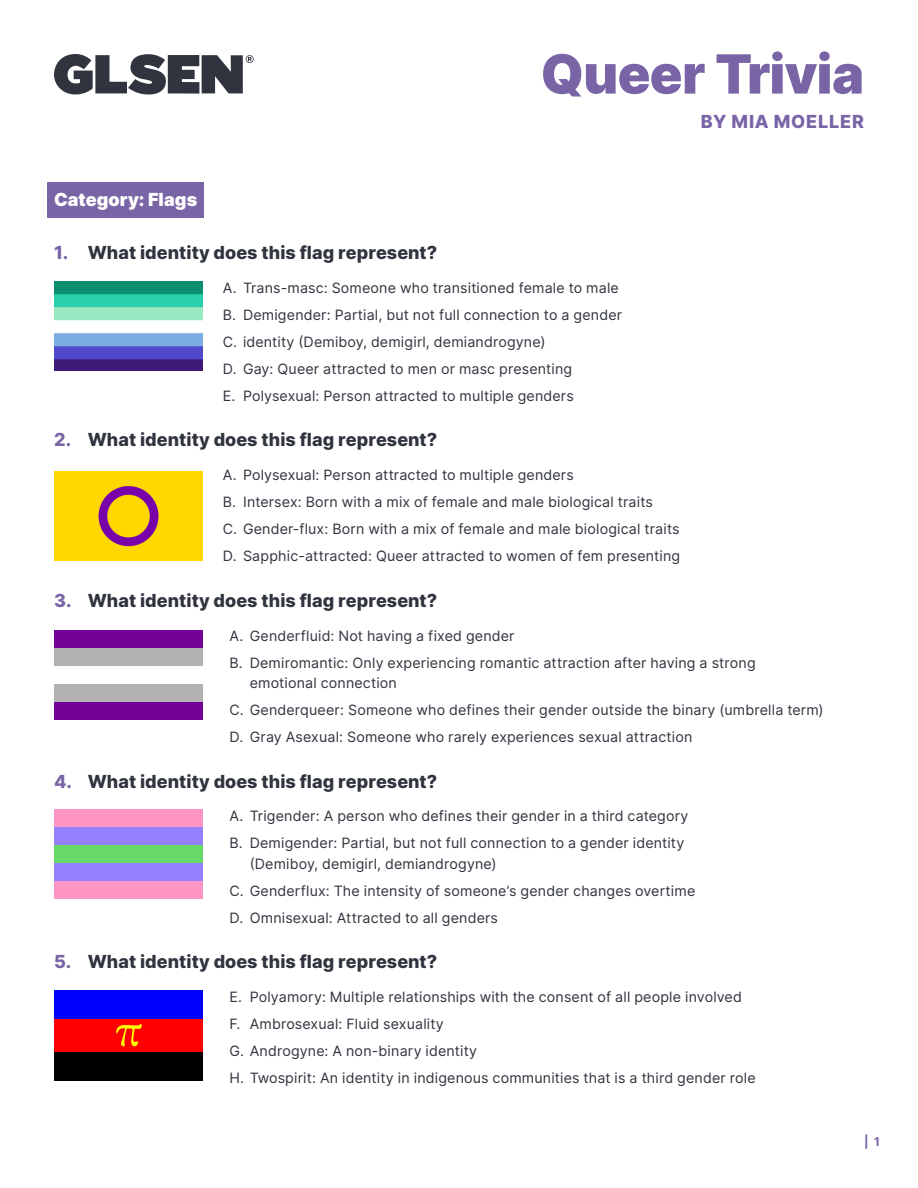
<style>
.page{position:relative;width:918px;height:1188px;background:#fff}
.page>*{position:absolute;margin:0;border:0;box-sizing:border-box;transform-origin:0 0}
.Level_2{font:900 54px "Inter";letter-spacing:-.015em;color:#7964a6}
.Level_2-2{font:800 18px "Inter";letter-spacing:.005em;color:#30343e}
.Level_1{font:900 18px "Inter";letter-spacing:.005em;color:#fff}
.Level_2-3{font:800 18px "Inter";letter-spacing:.045em;color:#7964a6}
.t1{font:14.25px/20.2px "Inter";letter-spacing:.01em;color:#30343e}
.Page_Number{font:700 12px "Inter";color:#7964a6}
.s1{color:#7964a6}
</style>
<div class="page">
<div style="left:47px;top:182px;width:157px;height:36px;background:#7964a6"></div>
<img style="left:54px;top:281px;width:148px;height:90px">
<img style="left:54px;top:471px;width:148px;height:90px">
<div style="left:54px;top:631px;width:148px;height:89px;background:#740195"></div>
<div style="left:54px;top:649px;width:148px;height:53px;background:#b2b2b2"></div>
<div style="left:54px;top:666px;width:148px;height:18px;background:#fff"></div>
<div style="left:54px;top:810px;width:148px;height:89px;background:#ff95c5"></div>
<div style="left:54px;top:827px;width:148px;height:54px;background:#9580ff"></div>
<div style="left:54px;top:845px;width:148px;height:18px;background:#67d967"></div>
<div style="left:54px;top:991px;width:148px;height:28px;background:#00f"></div>
<div style="left:54px;top:1019px;width:148px;height:34px;background:#f00"></div>
<div style="left:54px;top:1053px;width:148px;height:28px;background:#000"></div>
<svg style="left:116px;top:1024px;width:26px;height:22px"></svg>
<svg style="left:54px;top:54px;width:200px;height:41px"></svg>
<p class="Level_2" style="left:541px;top:34px;width:325px">Queer Trivia</p>
<p class="Level_2-3" style="left:701px;top:108px;width:165px">BY MIA MOELLER</p>
<p class="Level_1" style="left:54px;top:187px;width:145px">Category: Flags</p>
<p class="Level_2-2" style="left:54px;top:239px;width:385px"><span class="s1">1.</span> What identity does this flag represent?</p>
<p class="t1" style="left:223px;top:277px;width:398px">A. Trans-masc: Someone who transitioned female to male</p>
<p class="t1" style="left:223px;top:304px;width:401px">B. Demigender: Partial, but not full connection to a gender</p>
<p class="t1" style="left:223px;top:331px;width:324px">C. identity (Demiboy, demigirl, demiandrogyne)</p>
<p class="t1" style="left:223px;top:358px;width:351px">D. Gay: Queer attracted to men or masc presenting</p>
<p class="t1" style="left:223px;top:385px;width:353px">E. Polysexual: Person attracted to multiple genders</p>
<p class="Level_2-2" style="left:54px;top:427px;width:385px"><span class="s1">2.</span> What identity does this flag represent?</p>
<p class="t1" style="left:223px;top:465px;width:353px">A. Polysexual: Person attracted to multiple genders</p>
<p class="t1" style="left:223px;top:492px;width:432px">B. Intersex: Born with a mix of female and male biological traits</p>
<p class="t1" style="left:223px;top:519px;width:458px">C. Gender-flux: Born with a mix of female and male biological traits</p>
<p class="t1" style="left:223px;top:546px;width:459px">D. Sapphic-attracted: Queer attracted to women of fem presenting</p>
<p class="Level_2-2" style="left:54px;top:587px;width:385px"><span class="s1">3.</span> What identity does this flag represent?</p>
<p class="t1" style="left:230px;top:625px;width:287px">A. Genderfluid: Not having a fixed gender</p>
<p class="t1" style="left:250px;top:652px;width:507px;text-indent:-20px">B. Demiromantic: Only experiencing romantic attraction after having a strong emotional connection</p>
<p class="t1" style="left:230px;top:699px;width:596px">C. Genderqueer: Someone who defines their gender outside the binary (umbrella term)</p>
<p class="t1" style="left:230px;top:726px;width:464px">D. Gray Asexual: Someone who rarely experiences sexual attraction</p>
<p class="Level_2-2" style="left:54px;top:768px;width:385px"><span class="s1">4.</span> What identity does this flag represent?</p>
<p class="t1" style="left:230px;top:806px;width:461px">A. Trigender: A person who defines their gender in a third category</p>
<p class="t1" style="left:250px;top:833px;width:436px;text-indent:-20px">B. Demigender: Partial, but not full connection to a gender identity (Demiboy, demigirl, demiandrogyne)</p>
<p class="t1" style="left:230px;top:880px;width:467px">C. Genderflux: The intensity of someone’s gender changes overtime</p>
<p class="t1" style="left:230px;top:907px;width:270px">D. Omnisexual: Attracted to all genders</p>
<p class="Level_2-2" style="left:54px;top:949px;width:385px"><span class="s1">5.</span> What identity does this flag represent?</p>
<p class="t1" style="left:230px;top:987px;width:514px">E. Polyamory: Multiple relationships with the consent of all people involved</p>
<p class="t1" style="left:230px;top:1014px;width:216px">F. Ambrosexual: Fluid sexuality</p>
<p class="t1" style="left:230px;top:1041px;width:249px">G. Androgyne: A non-binary identity</p>
<p class="t1" style="left:230px;top:1068px;width:528px">H. Twospirit: An identity in indigenous communities that is a third gender role</p>
<p class="Page_Number" style="left:864px;top:1133px;width:17px">| 1</p>
</div>
